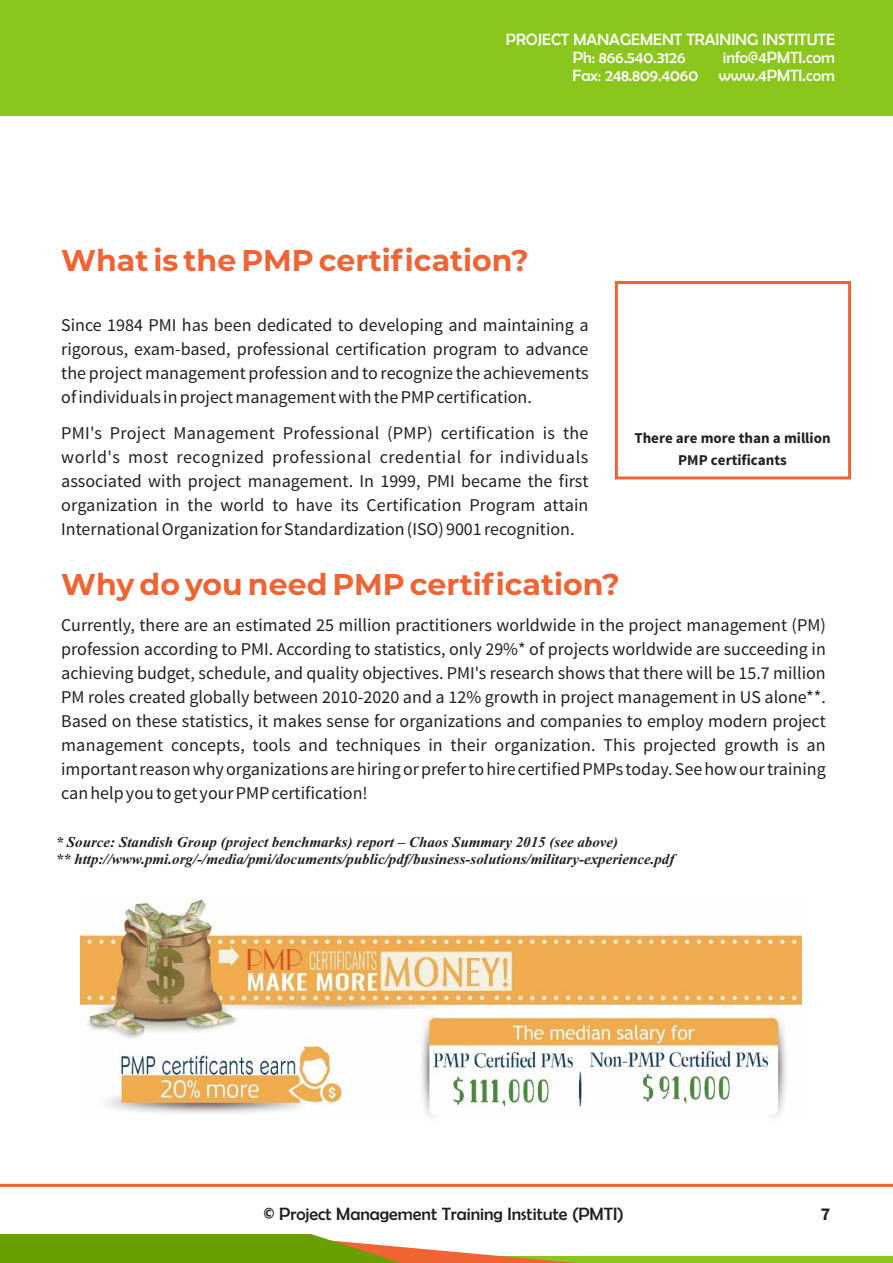
<style>
.page{position:relative;width:893px;height:1263px;background:#fff}
.page>*{position:absolute;margin:0;border:0;box-sizing:border-box;transform-origin:0 0}
.t1{font:700 30px "Montserrat";color:#f06333}
.t2{font:18px/24px "Source Sans Pro";color:#231f20;text-align:justify}
.t3{font:18px "Berlin Sans FB";color:#231f20}
.t4{font:700 18px "Source Sans Pro";color:#231f20}
.t5{font:16.5px/18px "Berlin Sans FB";color:#fff}
.t6{font:italic 700 15px/16.6px "Times New Roman";color:#231f20}
.t7{font:700 15px/21.9px "Source Sans Pro";color:#231f20;text-align:center}
</style>
<div class="page">
<div style="left:502px;top:1255px;width:391px;height:8px;background:#8bc61c"></div>
<svg style="left:0;top:1234px;width:577px;height:29px"></svg>
<hr style="left:0;top:1184px;width:893px;height:3px;background:#f06333">
<div style="left:0;top:0;width:893px;height:115px;background:#8bc61c"></div>
<div style="left:615px;top:281px;width:236px;height:198px;border:3px solid #f06333"></div>
<img style="left:81px;top:899px;width:721px;height:219px">
<p class="t5" style="left:573px;top:30px;width:264px;text-indent:-67px">PROJECT MANAGEMENT TRAINING INSTITUTE<br>Ph: 866.540.3126</p>
<p class="t5" style="left:723px;top:48px;width:114px">info@4PMTI.com</p>
<p class="t5" style="left:573px;top:66px;width:127px">Fax: 248.809.4060</p>
<p class="t5" style="left:719px;top:66px;width:118px">www.4PMTI.com</p>
<h1 class="t1" style="left:61px;top:242px;width:469px">What is the PMP certification?</h1>
<p class="t2" style="left:61px;top:315px;width:529px">Since 1984 PMI has been dedicated to developing and maintaining a rigorous, exam-based, professional certification program to advance the project management profession and to recognize the achievements of individuals in project management with the PMP certification.</p>
<p class="t2" style="left:61px;top:423px;width:529px">PMI's Project Management Professional (PMP) certification is the world's most recognized professional credential for individuals associated with project management. In 1999, PMI became the first organization in the world to have its Certification Program attain International Organization for Standardization (ISO) 9001 recognition.</p>
<h1 class="t1" style="left:61px;top:566px;width:560px">Why do you need PMP certification?</h1>
<p class="t2" style="left:61px;top:615px;width:766px">Currently, there are an estimated 25 million practitioners worldwide in the project management (PM) profession according to PMI. According to statistics, only 29%* of projects worldwide are succeeding in achieving budget, schedule, and quality objectives. PMI's research shows that there will be 15.7 million PM roles created globally between 2010-2020 and a 12% growth in project management in US alone**.<br>Based on these statistics, it makes sense for organizations and companies to employ modern project management concepts, tools and techniques in their organization. This projected growth is an important reason why organizations are hiring or prefer to hire certified PMPs today. See how our training can help you to get your PMP certification!</p>
<p class="t6" style="left:56px;top:835px;width:620px">* Source: Standish Group (project benchmarks) report – Chaos Summary 2015 (see above)<br>** http://www.pmi.org/-/media/pmi/documents/public/pdf/business-solutions/military-experience.pdf</p>
<p class="t7" style="left:634px;top:428px;width:198px">There are more than a million<br>PMP certificants</p>
<p class="t3" style="left:264px;top:1204px;width:362px">© Project Management Training Institute (PMTI)</p>
<p class="t4" style="left:821px;top:1206px;width:11px">7</p>
</div>
